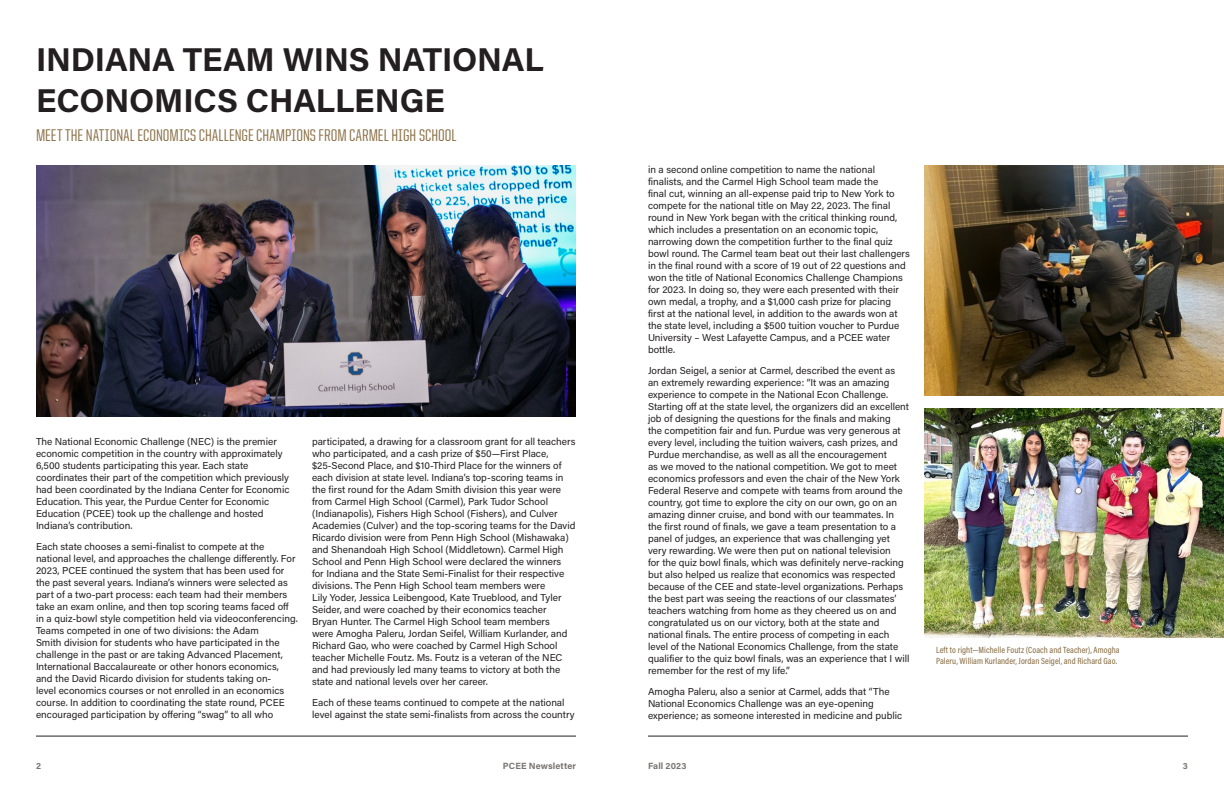
<style>
.page{position:relative;width:1224px;height:792px;background:#fff}
.page>*{position:absolute;margin:0;border:0;box-sizing:border-box;transform-origin:0 0}
.t1{font:700 33px/41px "Acumin Pro";letter-spacing:-.005em;color:#231f20}
.t2{font:500 17px "United Sans Cond";letter-spacing:.005em;color:#8b7148}
.t3{font:10px/12px "Acumin Pro";color:#231f20}
.t4{font:500 9px/10.8px "Acumin Pro Cond";letter-spacing:.01em;color:#8b7148}
.t5{font:700 9px "Acumin Pro";letter-spacing:.01em;color:#787571}
</style>
<div class="page">
<hr style="left:648px;top:736px;width:540px;height:1px;background:#231f20">
<hr style="left:36px;top:736px;width:540px;height:1px;background:#231f20">
<img style="left:36px;top:166px;width:540px;height:251px">
<img style="left:924px;top:166px;width:300px;height:230px">
<img style="left:924px;top:409px;width:300px;height:229px">
<h2 class="t1" style="left:36px;top:38px;width:509px">INDIANA TEAM WINS NATIONAL<br>ECONOMICS CHALLENGE</h2>
<p class="t2" style="left:36px;top:126px;width:422px">MEET THE NATIONAL ECONOMICS CHALLENGE CHAMPIONS FROM CARMEL HIGH SCHOOL</p>
<p class="t3" style="left:36px;top:435px;width:255px">The National Economic Challenge (NEC) is the premier economic competition in the country with approximately 6,500 students participating this year. Each state coordinates their part of the competition which previously had been coordinated by the Indiana Center for Economic Education. This year, the Purdue Center for Economic Education (PCEE) took up the challenge and hosted Indiana’s contribution.</p>
<p class="t3" style="left:36px;top:540px;width:263px">Each state chooses a semi-finalist to compete at the national level, and approaches the challenge differently. For 2023, PCEE continued the system that has been used for the past several years. Indiana’s winners were selected as part of a two-part process: each team had their members take an exam online, and then top scoring teams faced off in a quiz-bowl style competition held via videoconferencing.<br>Teams competed in one of two divisions: the Adam<br>Smith division for students who have participated in the challenge in the past or are taking Advanced Placement, International Baccalaureate or other honors economics, and the David Ricardo division for students taking on-<br>level economics courses or not enrolled in an economics course. In addition to coordinating the state round, PCEE encouraged participation by offering “swag” to all who</p>
<p class="t3" style="left:312px;top:435px;width:265px">participated, a drawing for a classroom grant for all teachers who participated, and a cash prize of $50—First Place, $25-Second Place, and $10-Third Place for the winners of each division at state level. Indiana’s top-scoring teams in the first round for the Adam Smith division this year were from Carmel High School (Carmel), Park Tudor School (Indianapolis), Fishers High School (Fishers), and Culver Academies (Culver) and the top-scoring teams for the David Ricardo division were from Penn High School (Mishawaka) and Shenandoah High School (Middletown). Carmel High School and Penn High School were declared the winners for Indiana and the State Semi-Finalist for their respective divisions. The Penn High School team members were<br>Lily Yoder, Jessica Leibengood, Kate Trueblood, and Tyler Seider, and were coached by their economics teacher<br>Bryan Hunter. The Carmel High School team members<br>were Amogha Paleru, Jordan Seifel, William Kurlander, and Richard Gao, who were coached by Carmel High School teacher Michelle Foutz. Ms. Foutz is a veteran of the NEC and had previously led many teams to victory at both the state and national levels over her career.</p>
<p class="t3" style="left:312px;top:696px;width:264px">Each of these teams continued to compete at the national level against the state semi-finalists from across the country</p>
<p class="t3" style="left:648px;top:163px;width:263px">in a second online competition to name the national finalists, and the Carmel High School team made the<br>final cut, winning an all-expense paid trip to New York to compete for the national title on May 22, 2023. The final round in New York began with the critical thinking round, which includes a presentation on an economic topic, narrowing down the competition further to the final quiz bowl round. The Carmel team beat out their last challengers in the final round with a score of 19 out of 22 questions and won the title of National Economics Challenge Champions for 2023. In doing so, they were each presented with their own medal, a trophy, and a $1,000 cash prize for placing first at the national level, in addition to the awards won at the state level, including a $500 tuition voucher to Purdue University – West Lafayette Campus, and a PCEE water bottle.</p>
<p class="t3" style="left:648px;top:364px;width:263px">Jordan Seigel, a senior at Carmel, described the event as<br>an extremely rewarding experience: “It was an amazing experience to compete in the National Econ Challenge.<br>Starting off at the state level, the organizers did an excellent job of designing the questions for the finals and making<br>the competition fair and fun. Purdue was very generous at every level, including the tuition waivers, cash prizes, and Purdue merchandise, as well as all the encouragement<br>as we moved to the national competition. We got to meet economics professors and even the chair of the New York Federal Reserve and compete with teams from around the country, got time to explore the city on our own, go on an amazing dinner cruise, and bond with our teammates. In the first round of finals, we gave a team presentation to a panel of judges, an experience that was challenging yet very rewarding. We were then put on national television<br>for the quiz bowl finals, which was definitely nerve-racking but also helped us realize that economics was respected because of the CEE and state-level organizations. Perhaps the best part was seeing the reactions of our classmates’ teachers watching from home as they cheered us on and congratulated us on our victory, both at the state and national finals. The entire process of competing in each level of the National Economics Challenge, from the state qualifier to the quiz bowl finals, was an experience that I will remember for the rest of my life.”</p>
<p class="t3" style="left:648px;top:685px;width:256px">Amogha Paleru, also a senior at Carmel, adds that “The<br>National Economics Challenge was an eye-opening experience; as someone interested in medicine and public</p>
<p class="t4" style="left:936px;top:645px;width:185px">Left to right—Michelle Foutz (Coach and Teacher), Amogha<br>Paleru, William Kurlander, Jordan Seigel, and Richard Gao.</p>
<p class="t5" style="left:36px;top:759px;width:6px">2</p>
<p class="t5" style="left:503px;top:759px;width:75px">PCEE Newsletter</p>
<p class="t5" style="left:648px;top:759px;width:40px">Fall 2023</p>
<p class="t5" style="left:1183px;top:759px;width:7px">3</p>
</div>
